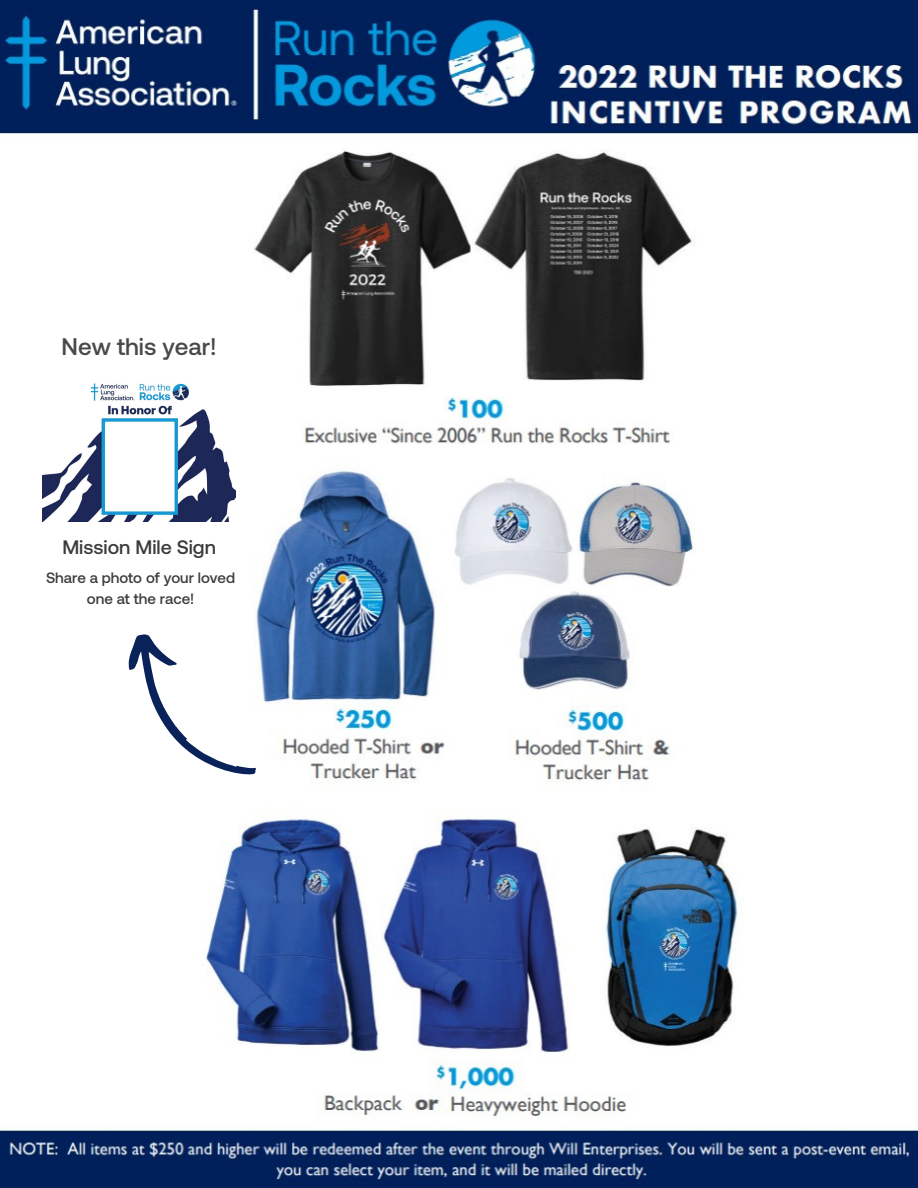
<style>
.page{position:relative;width:918px;height:1188px;background:#fff}
.page>*{position:absolute;margin:0;border:0;box-sizing:border-box;transform-origin:0 0}
.t1{font:500 24px "Aeonik";color:#4b4848}
.t2{font:500 19.5px "Aeonik";color:#3d3b3b}
.t3{font:500 15px/20.2px "Aeonik";color:#3d3b3b;text-align:center}
</style>
<div class="page">
<img style="left:0;top:0;width:918px;height:1188px">
<img style="left:43px;top:377px;width:192px;height:144px">
<svg style="left:111px;top:624px;width:147px;height:177px"></svg>
<h1 class="t1" style="left:62px;top:337px;width:157px">New this year!</h1>
<h2 class="t2" style="left:62px;top:539px;width:155px">Mission Mile Sign</h2>
<p class="t3" style="left:46px;top:570px;width:191px">Share a photo of your loved one at the race!</p>
</div>
